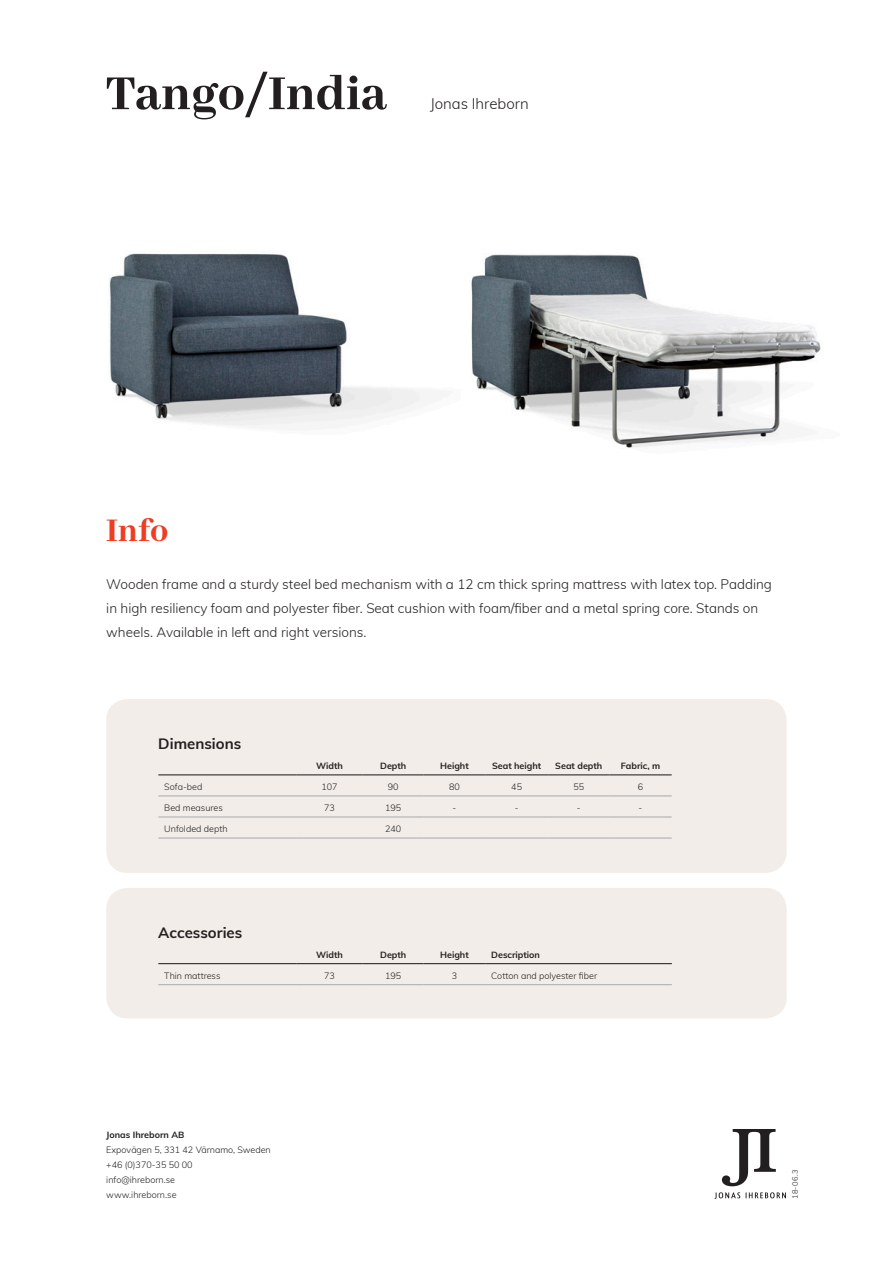
<style>
.page{position:relative;width:893px;height:1263px;background:#fff}
.page>*{position:absolute;margin:0;border:0;box-sizing:border-box;transform-origin:0 0}
.t1{font:800 54px "Abhaya Libre";color:#231f20}
.t2{font:800 36px "Abhaya Libre";color:#ef3c23}
.t3{font:700 15px "Muli";color:#231f20}
.t4{font:300 15px "Muli";color:#231f20}
.t5{font:300 13.5px/24px "Muli";color:#231f20}
.t6{font:300 9px "Muli";color:#231f20}
.t7{font:700 9px "Muli";color:#231f20}
.t8{font:300 7.5px "Muli";color:#231f20}
</style>
<div class="page">
<div style="left:106px;top:699px;width:681px;height:174px;background:#f2ede8;border-radius:21px"></div>
<svg style="left:714px;top:1192px;width:26px;height:7px"></svg>
<svg style="left:746px;top:1192px;width:40px;height:6px"></svg>
<svg style="left:722px;top:1129px;width:54px;height:57px"></svg>
<hr style="left:158px;top:795px;width:138px;height:1px;background:#a7a9ac">
<hr style="left:296px;top:795px;width:67px;height:1px;background:#a7a9ac">
<hr style="left:363px;top:795px;width:61px;height:1px;background:#a7a9ac">
<hr style="left:424px;top:795px;width:61px;height:1px;background:#a7a9ac">
<hr style="left:485px;top:795px;width:63px;height:1px;background:#a7a9ac">
<hr style="left:548px;top:795px;width:61px;height:1px;background:#a7a9ac">
<hr style="left:609px;top:795px;width:63px;height:1px;background:#a7a9ac">
<hr style="left:158px;top:817px;width:138px;height:1px;background:#a7a9ac">
<hr style="left:296px;top:817px;width:67px;height:1px;background:#a7a9ac">
<hr style="left:363px;top:817px;width:61px;height:1px;background:#a7a9ac">
<hr style="left:424px;top:817px;width:61px;height:1px;background:#a7a9ac">
<hr style="left:485px;top:817px;width:63px;height:1px;background:#a7a9ac">
<hr style="left:548px;top:817px;width:61px;height:1px;background:#a7a9ac">
<hr style="left:609px;top:817px;width:63px;height:1px;background:#a7a9ac">
<hr style="left:158px;top:838px;width:138px;height:1px;background:#a7a9ac">
<hr style="left:296px;top:838px;width:67px;height:1px;background:#a7a9ac">
<hr style="left:363px;top:838px;width:61px;height:1px;background:#a7a9ac">
<hr style="left:424px;top:838px;width:61px;height:1px;background:#a7a9ac">
<hr style="left:485px;top:838px;width:63px;height:1px;background:#a7a9ac">
<hr style="left:548px;top:838px;width:61px;height:1px;background:#a7a9ac">
<hr style="left:609px;top:838px;width:63px;height:1px;background:#a7a9ac">
<hr style="left:158px;top:774px;width:138px;height:1px;background:#231f20">
<hr style="left:296px;top:774px;width:67px;height:1px;background:#231f20">
<hr style="left:363px;top:774px;width:61px;height:1px;background:#231f20">
<hr style="left:424px;top:774px;width:61px;height:1px;background:#231f20">
<hr style="left:485px;top:774px;width:63px;height:1px;background:#231f20">
<hr style="left:548px;top:774px;width:61px;height:1px;background:#231f20">
<hr style="left:609px;top:774px;width:63px;height:1px;background:#231f20">
<div style="left:106px;top:888px;width:681px;height:130px;background:#f2ede8;border-radius:21px"></div>
<hr style="left:158px;top:984px;width:138px;height:1px;background:#a7a9ac">
<hr style="left:296px;top:984px;width:67px;height:1px;background:#a7a9ac">
<hr style="left:363px;top:984px;width:61px;height:1px;background:#a7a9ac">
<hr style="left:424px;top:984px;width:61px;height:1px;background:#a7a9ac">
<hr style="left:485px;top:984px;width:187px;height:1px;background:#a7a9ac">
<hr style="left:158px;top:963px;width:138px;height:1px;background:#231f20">
<hr style="left:296px;top:963px;width:67px;height:1px;background:#231f20">
<hr style="left:363px;top:963px;width:61px;height:1px;background:#231f20">
<hr style="left:424px;top:963px;width:61px;height:1px;background:#231f20">
<hr style="left:485px;top:963px;width:187px;height:1px;background:#231f20">
<img style="left:109px;top:253px;width:311px;height:173px">
<img style="left:471px;top:254px;width:350px;height:194px">
<p class="t1" style="left:106px;top:64px;width:283px">Tango/India</p>
<p class="t4" style="left:430px;top:93px;width:100px">Jonas Ihreborn</p>
<p class="t2" style="left:106px;top:510px;width:64px">Info</p>
<p class="t5" style="left:106px;top:571px;width:667px">Wooden frame and a sturdy steel bed mechanism with a 12 cm thick spring mattress with latex top. Padding in high resiliency foam and polyester fiber. Seat cushion with foam/fiber and a metal spring core. Stands on wheels. Available in left and right versions.</p>
<p class="t3" style="left:158px;top:733px;width:84px">Dimensions</p>
<p class="t7" style="left:316px;top:759px;width:28px">Width</p>
<p class="t7" style="left:380px;top:759px;width:28px">Depth</p>
<p class="t7" style="left:440px;top:759px;width:30px">Height</p>
<p class="t7" style="left:492px;top:759px;width:51px">Seat height</p>
<p class="t7" style="left:555px;top:759px;width:49px">Seat depth</p>
<p class="t7" style="left:621px;top:759px;width:41px">Fabric, m</p>
<p class="t6" style="left:164px;top:780px;width:40px">Sofa-bed</p>
<p class="t6" style="left:321px;top:780px;width:18px">107</p>
<p class="t6" style="left:388px;top:780px;width:12px">90</p>
<p class="t6" style="left:449px;top:780px;width:12px">80</p>
<p class="t6" style="left:511px;top:780px;width:12px">45</p>
<p class="t6" style="left:573px;top:780px;width:12px">55</p>
<p class="t6" style="left:638px;top:780px;width:7px">6</p>
<p class="t6" style="left:164px;top:801px;width:60px">Bed measures</p>
<p class="t6" style="left:324px;top:801px;width:12px">73</p>
<p class="t6" style="left:385px;top:801px;width:18px">195</p>
<p class="t6" style="left:452px;top:801px;width:5px">-</p>
<p class="t6" style="left:515px;top:801px;width:5px">-</p>
<p class="t6" style="left:577px;top:801px;width:5px">-</p>
<p class="t6" style="left:639px;top:801px;width:5px">-</p>
<p class="t6" style="left:164px;top:822px;width:65px">Unfolded depth</p>
<p class="t6" style="left:385px;top:822px;width:18px">240</p>
<p class="t3" style="left:158px;top:921px;width:86px">Accessories</p>
<p class="t7" style="left:316px;top:948px;width:28px">Width</p>
<p class="t7" style="left:380px;top:948px;width:28px">Depth</p>
<p class="t7" style="left:440px;top:948px;width:30px">Height</p>
<p class="t7" style="left:491px;top:948px;width:50px">Description</p>
<p class="t6" style="left:164px;top:969px;width:58px">Thin mattress</p>
<p class="t6" style="left:324px;top:969px;width:12px">73</p>
<p class="t6" style="left:385px;top:969px;width:18px">195</p>
<p class="t6" style="left:452px;top:969px;width:7px">3</p>
<p class="t6" style="left:491px;top:969px;width:107px">Cotton and polyester fiber</p>
<p class="t7" style="left:106px;top:1128px;width:80px">Jonas Ihreborn AB</p>
<p class="t6" style="left:106px;top:1143px;width:166px">Expovägen 5, 331 42 Värnamo, Sweden</p>
<p class="t6" style="left:106px;top:1158px;width:88px">+46 (0)370-35 50 00</p>
<p class="t6" style="left:106px;top:1173px;width:70px">info@ihreborn.se</p>
<p class="t6" style="left:106px;top:1188px;width:72px">www.ihreborn.se</p>
<p class="t8" style="left:790px;top:1199px;width:31px;rotate:-90deg">18-06.3</p>
</div>
